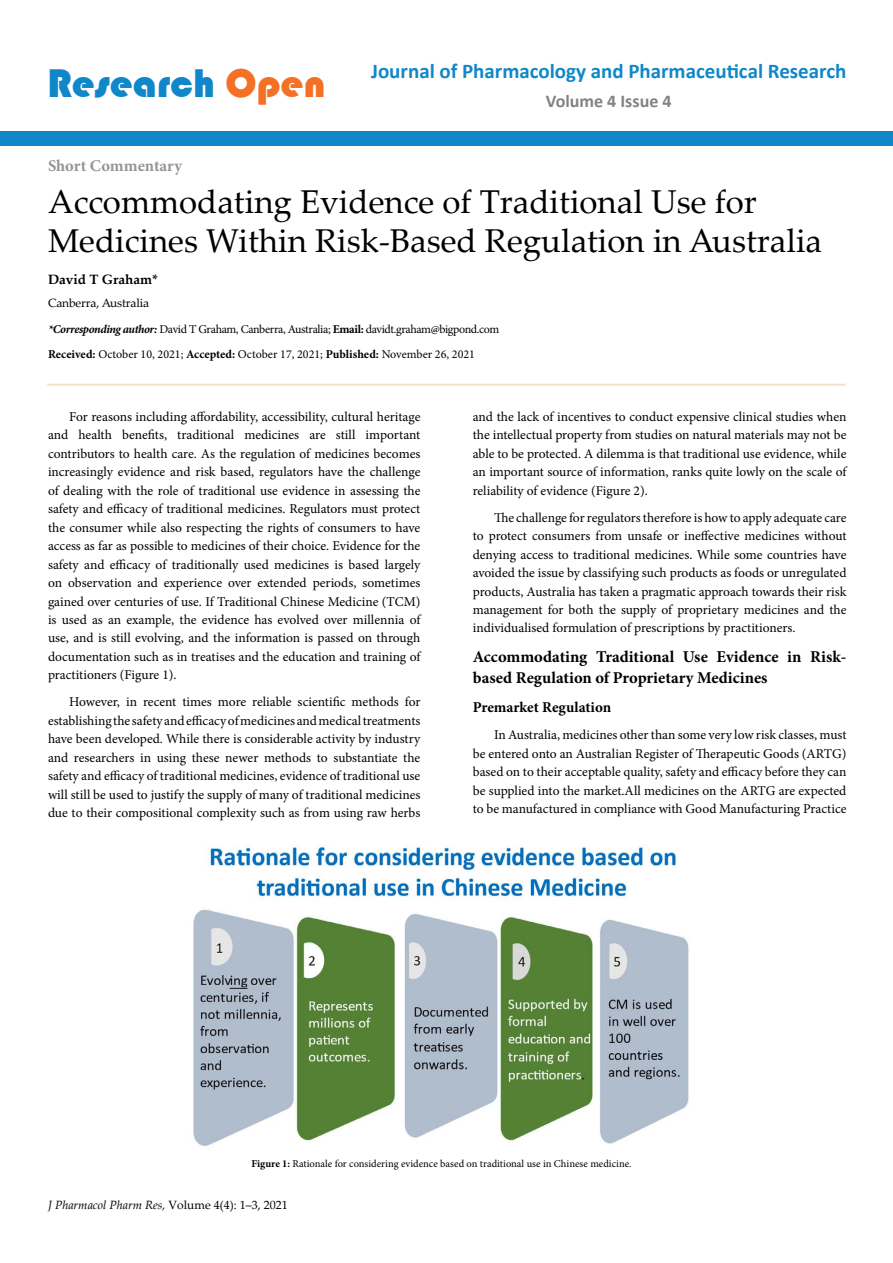
<style>
.page{position:relative;width:893px;height:1263px;background:#fff}
.page>*{position:absolute;margin:0;border:0;box-sizing:border-box;transform-origin:0 0}
.t1{font:41.25px "Bauhaus 93";color:#0f87c9}
.t2{font:33px/39px "Palatino Linotype";color:#000}
.t3{font:700 21px "Calibri";color:#0f87c9}
.t4{font:700 18px "Calibri";color:#7f8385}
.t5{font:700 16.5px/21px "Minion Pro";color:#000}
.t6{font:700 16.5px "Minion Pro";color:#949598}
.t7{font:700 15px "Minion Pro";color:#000}
.t8{font:13.5px/18.5px "Minion Pro";color:#000;text-align:justify}
.t9{font:700 13.5px "Palatino Linotype";color:#000}
.t10{font:12px/25.7px "Minion Pro";letter-spacing:-.025em;color:#000}
.t11{font:italic 12px "Palatino Linotype";color:#000}
.t12{font:12px "Palatino Linotype";letter-spacing:-.01em;color:#000}
.t13{font:10.5px "Minion Pro";color:#000}
.s1{color:#f37024}
.s2{font-weight:700;font-style:italic}
.s3{font-weight:700}
.s4{font-style:normal}
</style>
<div class="page">
<div style="left:0;top:131px;width:893px;height:15px;background:#0f87c9"></div>
<hr style="left:47px;top:384px;width:799px;height:2px;background:#f7dfc8">
<img style="left:193px;top:845px;width:496px;height:301px">
<h1 class="t1" style="left:47px;top:60px;width:280px">Research <span class="s1">Open</span></h1>
<h3 class="t3" style="left:371px;top:58px;width:477px">Journal of Pharmacology and Pharmaceutical Research</h3>
<h3 class="t4" style="left:546px;top:89px;width:127px">Volume 4 Issue 4</h3>
<p class="t6" style="left:48px;top:154px;width:136px">Short Commentary</p>
<h2 class="t2" style="left:48px;top:181px;width:776px">Accommodating Evidence of Traditional Use for<br>Medicines Within Risk-Based Regulation in Australia</h2>
<p class="t9" style="left:48px;top:269px;width:112px">David T Graham*</p>
<p class="t12" style="left:48px;top:295px;width:103px">Canberra, Australia</p>
<p class="t10" style="left:48px;top:316px;width:453px"><span class="s2">*Corresponding author:</span> David T Graham, Canberra, Australia; <span class="s3">Email:</span> davidt.graham@bigpond.com<br><span class="s3">Received:</span> October 10, 2021; <span class="s3">Accepted:</span> October 17, 2021; <span class="s3">Published:</span> November 26, 2021</p>
<p class="t8" style="left:48px;top:407px;width:374px;text-indent:21px">For reasons including affordability, accessibility, cultural heritage and health benefits, traditional medicines are still important contributors to health care. As the regulation of medicines becomes increasingly evidence and risk based, regulators have the challenge of dealing with the role of traditional use evidence in assessing the safety and efficacy of traditional medicines. Regulators must protect the consumer while also respecting the rights of consumers to have access as far as possible to medicines of their choice. Evidence for the safety and efficacy of traditionally used medicines is based largely on observation and experience over extended periods, sometimes gained over centuries of use. If Traditional Chinese Medicine (TCM) is used as an example, the evidence has evolved over millennia of use, and is still evolving, and the information is passed on through documentation such as in treatises and the education and training of practitioners (Figure 1).</p>
<p class="t8" style="left:48px;top:693px;width:374px;text-indent:21px">However, in recent times more reliable scientific methods for establishing the safety and efficacy of medicines and medical treatments have been developed. While there is considerable activity by industry and researchers in using these newer methods to substantiate the safety and efficacy of traditional medicines, evidence of traditional use will still be used to justify the supply of many of traditional medicines due to their compositional complexity such as from using raw herbs</p>
<p class="t8" style="left:473px;top:407px;width:375px">and the lack of incentives to conduct expensive clinical studies when the intellectual property from studies on natural materials may not be able to be protected. A dilemma is that traditional use evidence, while an important source of information, ranks quite lowly on the scale of reliability of evidence (Figure 2).</p>
<p class="t8" style="left:473px;top:508px;width:375px;text-indent:21px">The challenge for regulators therefore is how to apply adequate care to protect consumers from unsafe or ineffective medicines without denying access to traditional medicines. While some countries have avoided the issue by classifying such products as foods or unregulated products, Australia has taken a pragmatic approach towards their risk management for both the supply of proprietary medicines and the individualised formulation of prescriptions by practitioners.</p>
<p class="t5" style="left:473px;top:646px;width:375px">Accommodating Traditional Use Evidence in Risk&shy;based Regulation of Proprietary Medicines</p>
<p class="t7" style="left:473px;top:697px;width:140px">Premarket Regulation</p>
<p class="t8" style="left:473px;top:726px;width:375px;text-indent:21px">In Australia, medicines other than some very low risk classes, must be entered onto an Australian Register of Therapeutic Goods (ARTG) based on to their acceptable quality, safety and efficacy before they can be supplied into the market.All medicines on the ARTG are expected to be manufactured in compliance with Good Manufacturing Practice</p>
<p class="t13" style="left:251px;top:1157px;width:382px"><span class="s3">Figure 1:</span> Rationale for considering evidence based on traditional use in Chinese medicine.</p>
<p class="t11" style="left:48px;top:1196px;width:241px">J Pharmacol Pharm Res, <span class="s4">Volume 4(4): 1–3, 2021</span></p>
</div>
